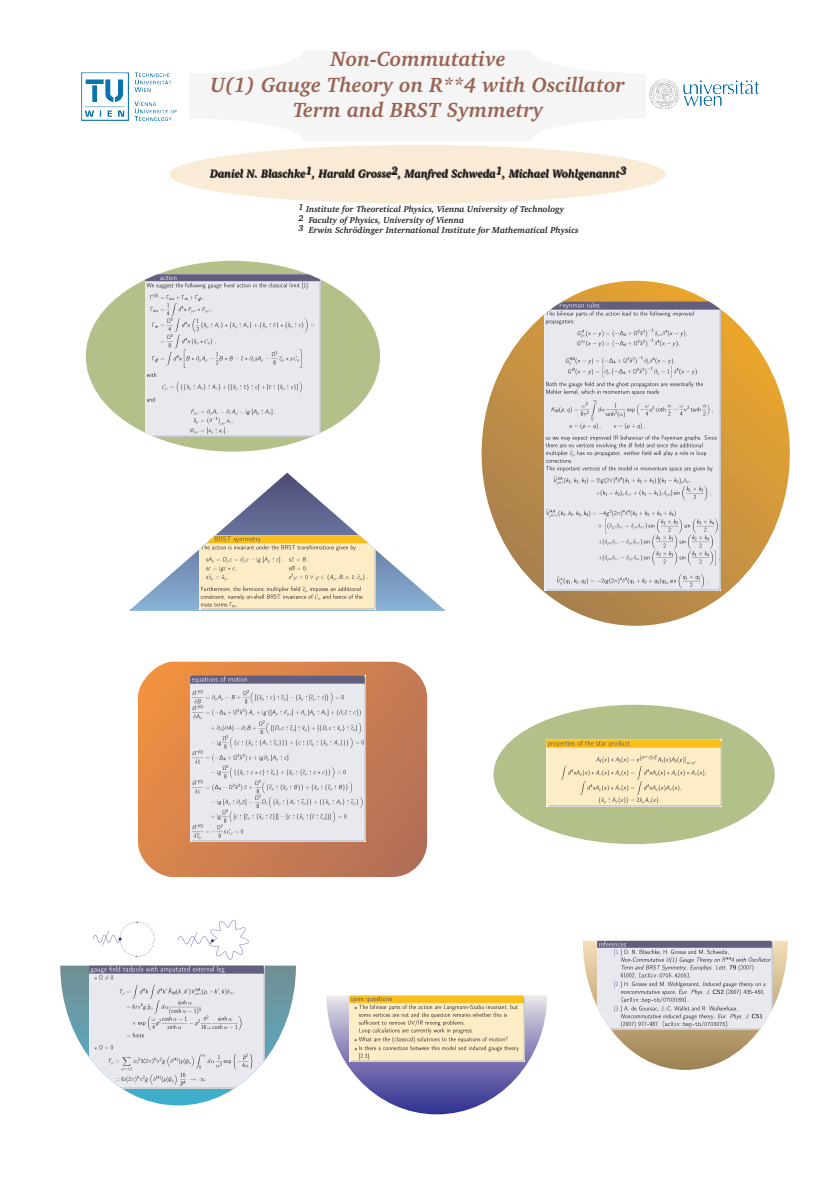
<style>
.page{position:relative;width:835px;height:1180px;background:#fff}
.page>*{position:absolute;margin:0;border:0;box-sizing:border-box;transform-origin:0 0}
.t1{font:italic 700 21px/25.2px "Charter BT";letter-spacing:-.015em;color:#996351;text-align:center}
.t2{font:italic 700 11.2px "Charter BT";letter-spacing:.015em;color:#231f20}
.t3{font:italic 700 8.75px/10.5px "Charter BT";letter-spacing:.015em;color:#231f20}
</style>
<div class="page">
<div style="left:169px;top:145px;width:496px;height:59px;background:#faebd7;border-radius:50%"></div>
<div style="left:86px;top:261px;width:294px;height:190px;background:#b3c08a;border-radius:50%"></div>
<img style="left:145px;top:275px;width:176px;height:162px">
<svg style="left:481px;top:281px;width:308px;height:345px;background:#c89444"></svg>
<img style="left:544px;top:301px;width:176px;height:289px">
<svg style="left:129px;top:472px;width:316px;height:139px"></svg>
<img style="left:200px;top:535px;width:175px;height:75px">
<svg style="left:138px;top:661px;width:289px;height:216px;background:#d08457"></svg>
<img style="left:190px;top:675px;width:176px;height:166px">
<svg style="left:60px;top:965px;width:236px;height:140px"></svg>
<img style="left:89px;top:965px;width:176px;height:123px">
<svg style="left:326px;top:995px;width:221px;height:119px"></svg>
<img style="left:349px;top:995px;width:175px;height:66px">
<img style="left:93px;top:920px;width:156px;height:40px">
<svg style="left:582px;top:940px;width:205px;height:130px"></svg>
<img style="left:597px;top:940px;width:175px;height:89px">
<svg style="left:81px;top:120px;width:90px;height:1px"></svg>
<img style="left:81px;top:72px;width:96px;height:48px">
<img style="left:649px;top:79px;width:110px;height:30px">
<div style="left:493px;top:705px;width:281px;height:139px;background:#b3c08a;border-radius:50%"></div>
<img style="left:546px;top:740px;width:175px;height:66px">
<h1 class="t1" style="left:210px;top:48px;width:415px">Non-Com m utative<br>U(1) Gauge Th eory on R**4 w ith O scillator<br>Term and BRST Sym m etry</h1>
<p class="t2" style="left:210px;top:169px;width:418px">DanielN.Blasch k e1, H arald Grosse2, M anfred Sch w eda1, M ich aelW oh lgenannt3</p>
<p class="t3" style="left:298px;top:205px;width:281px">1 Institute for Th eoreticalPh ysics, Vie nna Unive rsity ofTech nology<br>2 Faculty ofPh ysics, University ofVienna<br>3 Erw in Sch rödinge r Inte rnationalInstitute for M ath em aticalPh ysics</p>
</div>
